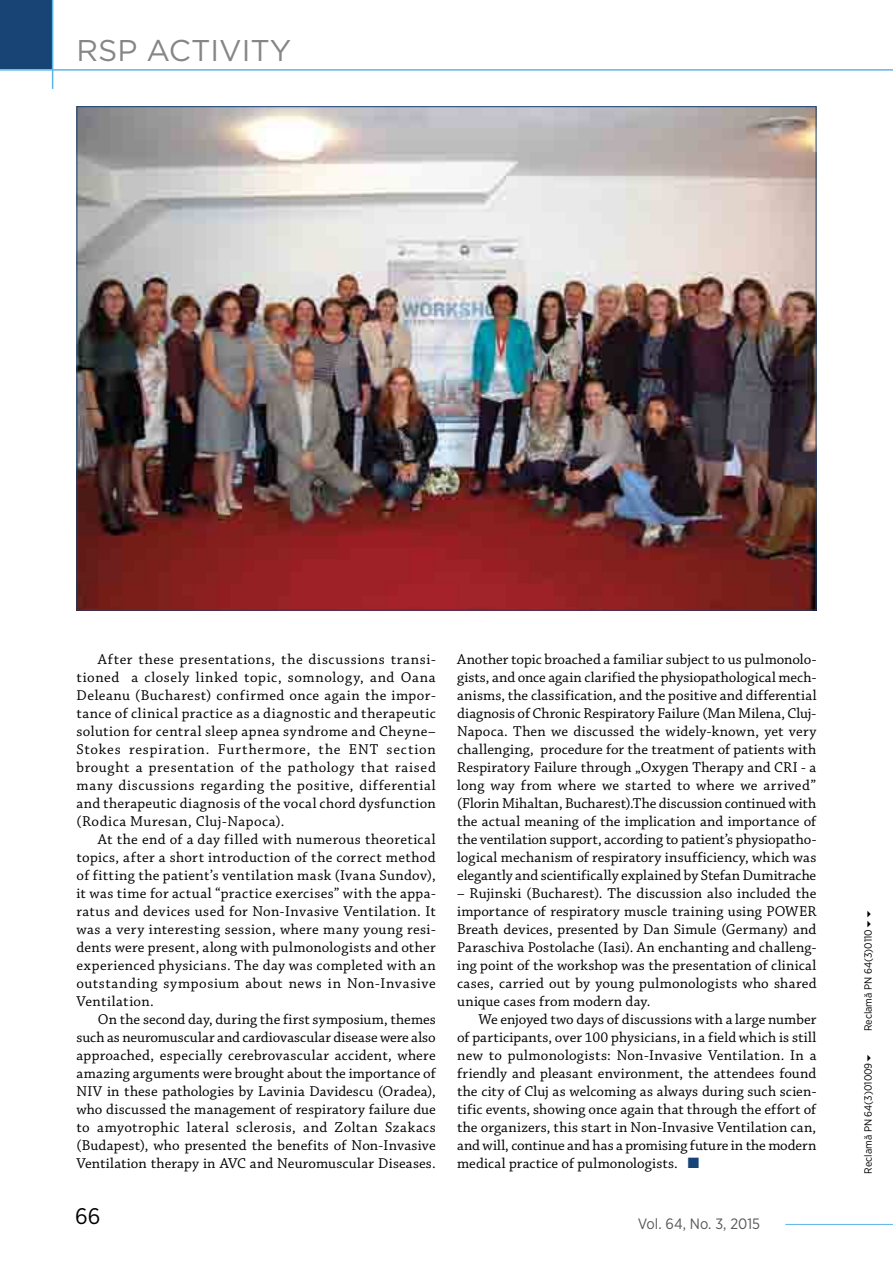
<style>
.page{position:relative;width:893px;height:1263px;background:#fff}
.page>*{position:absolute;margin:0;border:0;box-sizing:border-box;transform-origin:0 0}
.t1{font:30px "Gotham";color:#868686}
.t2{font:22.5px "Gotham Narrow";color:#000}
.t3{font:15px/18px "Chaparral Pro";letter-spacing:.015em;color:#000;text-align:justify}
.t4{font:15px "Gotham Narrow";color:#585857}
.t5{font:10.5px "Gotham Narrow";color:#000}
.s1{color:#174375}
</style>
<div class="page">
<hr style="left:785px;top:1224px;width:108px;height:1px;background:#5bb4ea">
<div style="left:0;top:0;width:52px;height:69px;background:#174375"></div>
<hr style="left:0;top:69px;width:893px;height:2px;background:#5bb4ea">
<hr style="left:52px;top:0;width:1px;height:89px;background:#5bb4ea">
<img style="left:79px;top:108px;width:735px;height:500px">
<h1 class="t1" style="left:77px;top:32px;width:216px">RSP ACTIVITY</h1>
<p class="t3" style="left:77px;top:651px;width:361px;text-indent:21px">After these presentations, the discussions transi&shy;tioned a closely linked topic, somnology, and Oana Deleanu (Bucharest) confirmed once again the impor&shy;tance of clinical practice as a diagnostic and therapeutic solution for central sleep apnea syndrome and Cheyne– Stokes respiration. Furthermore, the ENT section brought a presentation of the pathology that raised many discussions regarding the positive, differential and therapeutic diagnosis of the vocal chord dysfunction (Rodica Muresan, Cluj-Napoca).</p>
<p class="t3" style="left:77px;top:831px;width:361px;text-indent:21px">At the end of a day filled with numerous theoretical topics, after a short introduction of the correct method of fitting the patient’s ventilation mask (Ivana Sundov), it was time for actual “practice exercises” with the appa&shy;ratus and devices used for Non-Invasive Ventilation. It was a very interesting session, where many young resi&shy;dents were present, along with pulmonologists and other experienced physicians. The day was completed with an outstanding symposium about news in Non-Invasive Ventilation.</p>
<p class="t3" style="left:77px;top:1011px;width:361px;text-indent:21px">On the second day, during the first symposium, themes such as neuromuscular and cardiovascular disease were also approached, especially cerebrovascular accident, where amazing arguments were brought about the importance of NIV in these pathologies by Lavinia Davidescu (Oradea), who discussed the management of respiratory failure due to amyotrophic lateral sclerosis, and Zoltan Szakacs (Budapest), who presented the benefits of Non-Invasive Ventilation therapy in AVC and Neuromuscular Diseases.</p>
<p class="t3" style="left:457px;top:651px;width:361px">Another topic broached a familiar subject to us pulmonolo&shy;gists, and once again clarified the physiopathological mech&shy;anisms, the classification, and the positive and differential diagnosis of Chronic Respiratory Failure (Man Milena, Cluj-Napoca. Then we discussed the widely-known, yet very challenging, procedure for the treatment of patients with Respiratory Failure through „Oxygen Therapy and CRI - a long way from where we started to where we arrived” (Florin Mihaltan, Bucharest).The discussion continued with the actual meaning of the implication and importance of the ventilation support, according to patient’s physiopatho&shy;logical mechanism of respiratory insufficiency, which was elegantly and scientifically explained by Stefan Dumitrache</p>
<p class="t3" style="left:457px;top:885px;width:361px">– Rujinski (Bucharest). The discussion also included the importance of respiratory muscle training using POWER Breath devices, presented by Dan Simule (Germany) and Paraschiva Postolache (Iasi). An enchanting and challeng&shy;ing point of the workshop was the presentation of clinical cases, carried out by young pulmonologists who shared unique cases from modern day.</p>
<p class="t3" style="left:457px;top:1011px;width:361px;text-indent:21px">We enjoyed two days of discussions with a large number of participants, over 100 physicians, in a field which is still new to pulmonologists: Non-Invasive Ventilation. In a friendly and pleasant environment, the attendees found the city of Cluj as welcoming as always during such scien&shy;tific events, showing once again that through the effort of the organizers, this start in Non-Invasive Ventilation can, and will, continue and has a promising future in the modern medical practice of pulmonologists. <span class="s1">■</span></p>
<h2 class="t2" style="left:75px;top:1202px;width:27px">66</h2>
<p class="t4" style="left:638px;top:1214px;width:124px">Vol. 64, No. 3, 2015</p>
<p class="t5" style="left:861px;top:1031px;width:104px;rotate:-90deg">Reclamă PN 64(3)0110</p>
<p class="t5" style="left:861px;top:1174px;width:113px;rotate:-90deg">Reclamă PN 64(3)01009</p>
</div>
